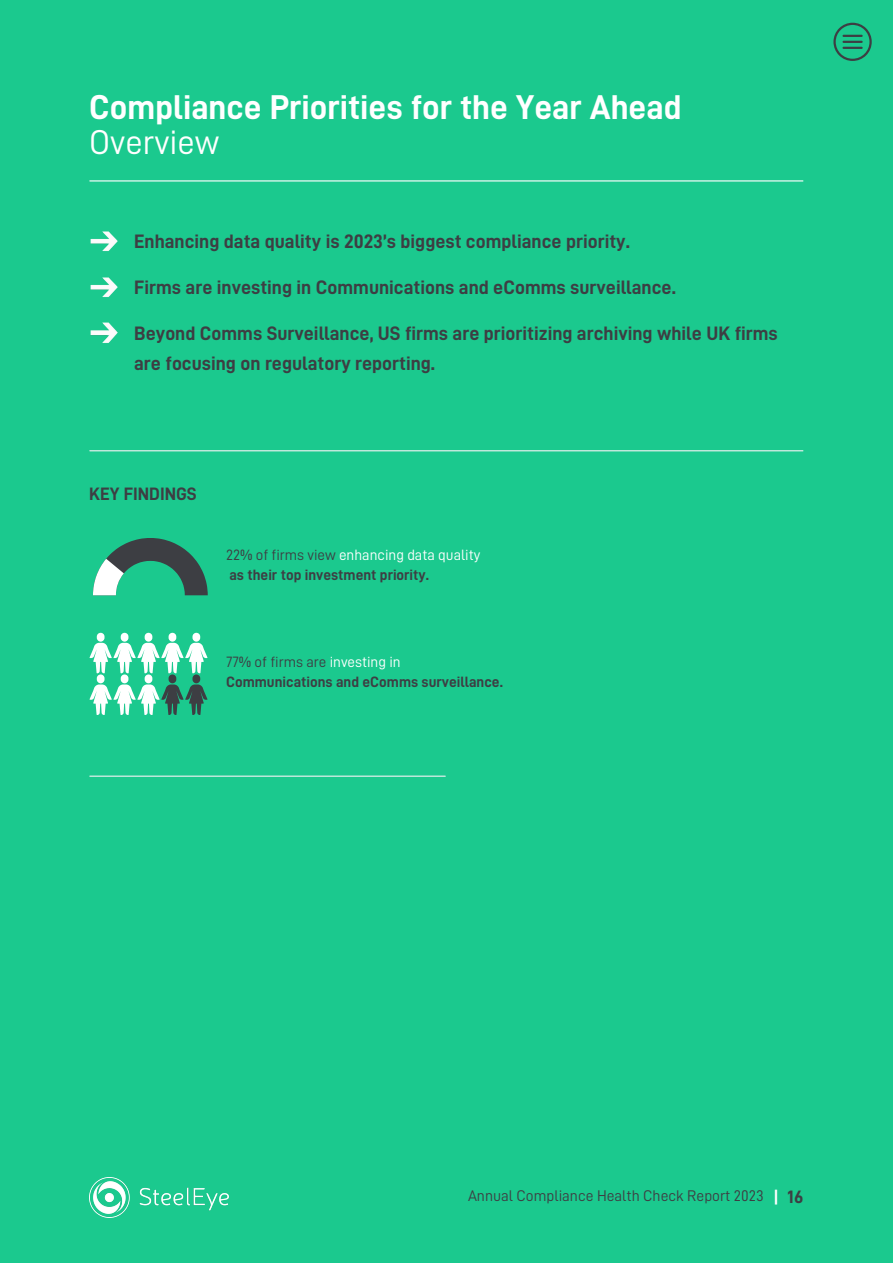
<style>
.page{position:relative;width:893px;height:1264px;background:#fff}
.page>*{position:absolute;margin:0;border:0;box-sizing:border-box;transform-origin:0 0}
.t1{font:34.5px "D DIN Bold";color:#fff}
.t2{font:34.5px "D DIN";color:#fff}
.t3{font:19.5px "D DIN Bold";color:#3d3e43}
.t4{font:18px "D DIN Bold";color:#3d3e43}
.t5{font:15.45px "D DIN";color:#3d3e43}
.t6{font:15px "D DIN Bold";color:#3d3e43}
.t7{font:15px "D DIN";color:#fff}
.t8{font:15px "D DIN";color:#3d3e43}
.s1{color:#3d3e43}
.s2{color:#fff}
.s3{font-family:"D DIN Bold";font-size:18px;color:#fff}
.s4{font-family:"D DIN Bold";font-size:18px}
</style>
<div class="page">
<div style="left:0;top:0;width:892px;height:1262px;background:#1bc98e"></div>
<hr style="left:90px;top:450px;width:712px;height:1px;background:#f2f2f4">
<svg style="left:89px;top:632px;width:118px;height:83px"></svg>
<img style="left:90px;top:231px;width:28px;height:20px">
<img style="left:90px;top:277px;width:28px;height:20px">
<img style="left:89px;top:1177px;width:140px;height:40px">
<img style="left:90px;top:322px;width:28px;height:21px">
<svg style="left:93px;top:538px;width:115px;height:57px"></svg>
<hr style="left:90px;top:775px;width:355px;height:1px;background:#f2f2f4">
<hr style="left:90px;top:180px;width:712px;height:1px;background:#fff">
<svg style="left:833px;top:23px;width:38px;height:38px"></svg>
<hr style="left:842px;top:35px;width:20px;height:2px;background:#3d3e43">
<hr style="left:842px;top:41px;width:20px;height:2px;background:#3d3e43">
<hr style="left:842px;top:47px;width:20px;height:2px;background:#3d3e43">
<h1 class="t1" style="left:89px;top:90px;width:593px">Compliance Priorities for the Year Ahead</h1>
<h1 class="t2" style="left:89px;top:125px;width:132px">Overview</h1>
<p class="t3" style="left:134px;top:232px;width:497px">Enhancing data quality is 2023’s biggest compliance priority.</p>
<p class="t3" style="left:134px;top:278px;width:543px">Firms are investing in Communications and eComms surveillance.</p>
<p class="t3" style="left:134px;top:324px;width:645px">Beyond Comms Surveillance, US firms are prioritizing archiving while UK firms</p>
<p class="t3" style="left:134px;top:353px;width:302px">are focusing on regulatory reporting.</p>
<p class="t4" style="left:89px;top:485px;width:109px">KEY FINDINGS</p>
<p class="t7" style="left:226px;top:547px;width:256px"><span class="s1">22% of firms view</span> enhancing data quality</p>
<p class="t6" style="left:229px;top:567px;width:201px">as their top investment priority.</p>
<p class="t8" style="left:226px;top:654px;width:176px">77% of firms are <span class="s2">investing in</span></p>
<p class="t6" style="left:226px;top:675px;width:278px">Communications and eComms surveillance.</p>
<p class="t5" style="left:468px;top:1188px;width:337px">Annual Compliance Health Check Report 2023 <span class="s3">|</span> <span class="s4">16</span></p>
</div>
